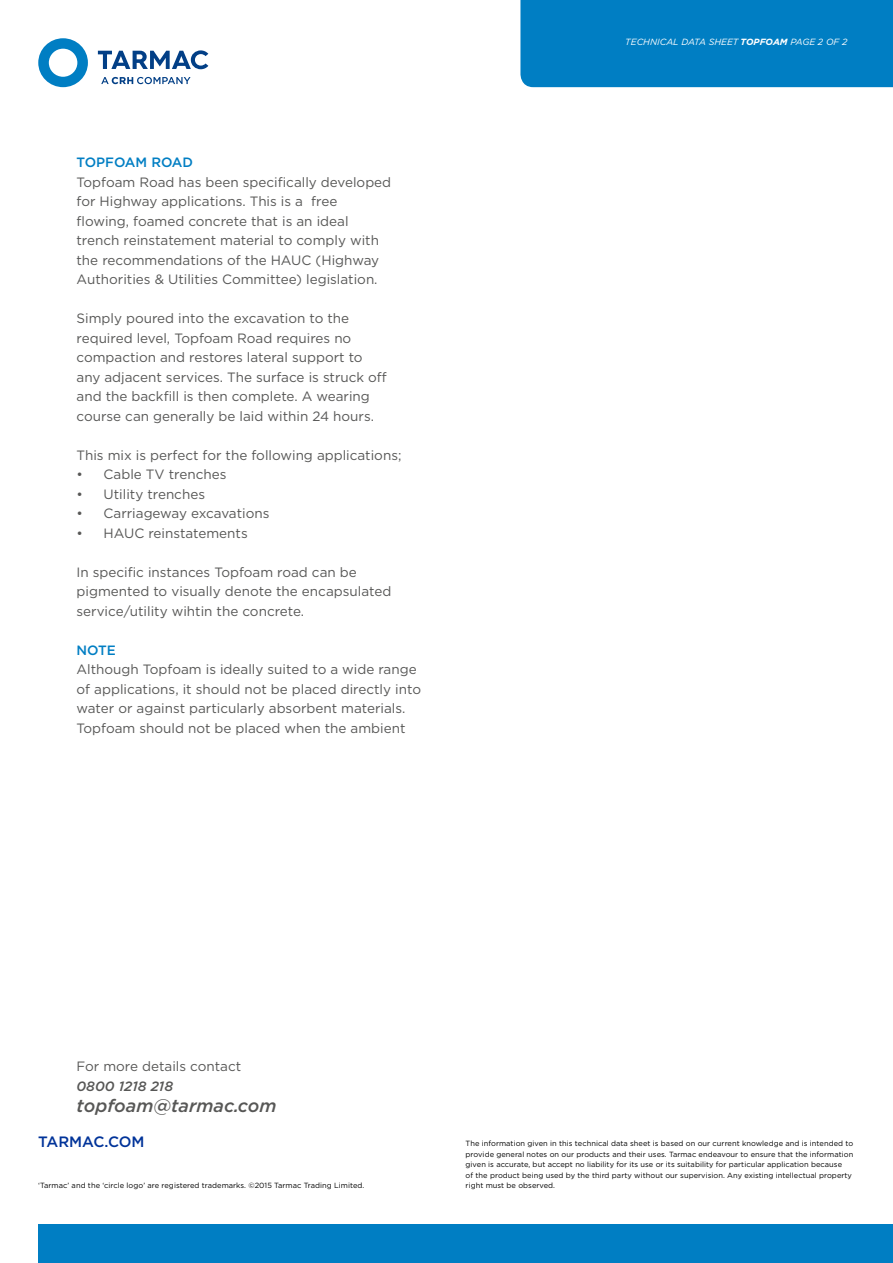
<style>
.page{position:relative;width:893px;height:1263px;background:#fff}
.page>*{position:absolute;margin:0;border:0;box-sizing:border-box;transform-origin:0 0}
.t1{font:italic 500 18px "Gotham";color:#575756}
.t2{font:500 15px "Gotham";color:#039}
.t3{font:13.5px/19.5px "Gotham";color:#575756}
.t4{font:500 13.5px "Gotham";color:#007ec3}
.t5{font:italic 500 13.5px "Gotham";color:#575756}
.t6{font:italic 9px "Gotham";color:#fff}
.t7{font:7.5px/10.5px "Gotham";letter-spacing:.005em;color:#000}
.s1{font-weight:700}
</style>
<div class="page">
<div style="left:38px;top:1225px;width:855px;height:38px;background:#007ec3"></div>
<svg style="left:101px;top:77px;width:90px;height:7px"></svg>
<svg style="left:98px;top:50px;width:110px;height:19px"></svg>
<svg style="left:38px;top:38px;width:50px;height:49px"></svg>
<div style="left:520px;top:0;width:373px;height:87px;background:#007ec3"></div>
<p class="t4" style="left:77px;top:153px;width:118px">TOPFOAM ROAD</p>
<p class="t3" style="left:77px;top:172px;width:316px">Topfoam Road has been specifically developed for Highway applications. This is a free flowing, foamed concrete that is an ideal trench reinstatement material to comply with the recommendations of the HAUC (Highway Authorities &amp; Utilities Committee) legislation.</p>
<p class="t3" style="left:77px;top:308px;width:312px">Simply poured into the excavation to the required level, Topfoam Road requires no compaction and restores lateral support to any adjacent services. The surface is struck off and the backfill is then complete. A wearing course can generally be laid within 24 hours.</p>
<p class="t3" style="left:77px;top:445px;width:326px">This mix is perfect for the following applications;</p>
<p class="t3" style="left:77px;top:464px;width:151px">• Cable TV trenches</p>
<p class="t3" style="left:77px;top:484px;width:130px">• Utility trenches</p>
<p class="t3" style="left:77px;top:503px;width:194px">• Carriageway excavations</p>
<p class="t3" style="left:77px;top:523px;width:173px">• HAUC reinstatements</p>
<p class="t3" style="left:77px;top:562px;width:316px">In specific instances Topfoam road can be pigmented to visually denote the encapsulated service/utility wihtin the concrete.</p>
<p class="t4" style="left:77px;top:641px;width:41px">NOTE</p>
<p class="t3" style="left:77px;top:659px;width:346px">Although Topfoam is ideally suited to a wide range of applications, it should not be placed directly into water or against particularly absorbent materials.<br>Topfoam should not be placed when the ambient</p>
<p class="t6" style="left:625px;top:37px;width:224px">TECHNICAL DATA SHEET <span class="s1">TOPFOAM</span> PAGE 2 OF 2</p>
<p class="t3" style="left:77px;top:1056px;width:166px">For more details contact</p>
<p class="t5" style="left:77px;top:1077px;width:98px">0800 1218 218</p>
<h1 class="t1" style="left:77px;top:1094px;width:201px">topfoam@tarmac.com</h1>
<p class="t2" style="left:38px;top:1132px;width:108px">TARMAC.COM</p>
<p class="t7" style="left:38px;top:1180px;width:328px">‘Tarmac’ and the ‘circle logo’ are registered trademarks. ©2015 Tarmac Trading Limited.</p>
<p class="t7" style="left:466px;top:1138px;width:389px">The information given in this technical data sheet is based on our current knowledge and is intended to provide general notes on our products and their uses. Tarmac endeavour to ensure that the information given is accurate, but accept no liability for its use or its suitability for particular application because<br>of the product being used by the third party without our supervision. Any existing intellectual property right must be observed.</p>
</div>
